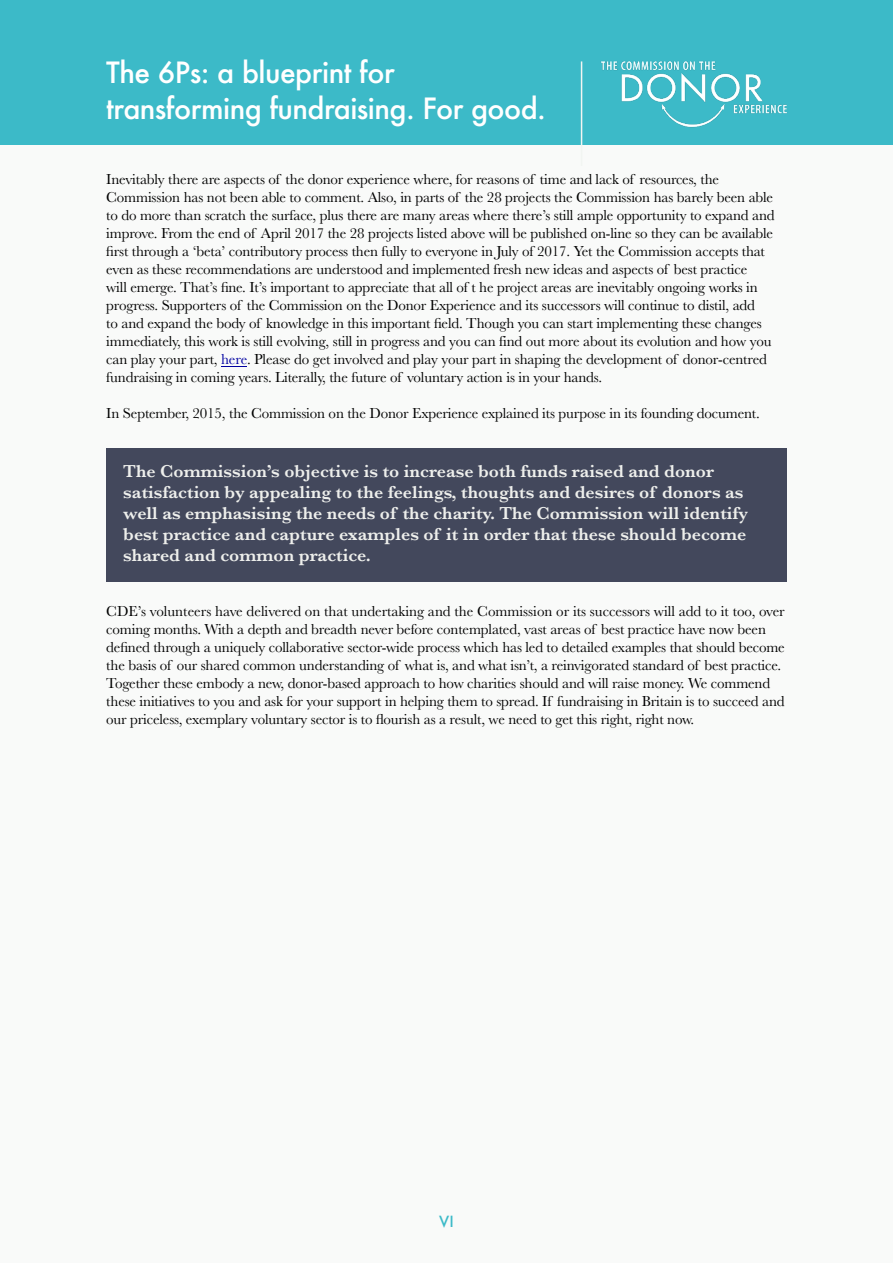
<style>
.page{position:relative;width:893px;height:1263px;background:#f9faf9}
.page>*{position:absolute;margin:0;border:0;box-sizing:border-box;transform-origin:0 0}
.t1{font:500 28.5px/36px "Futura";letter-spacing:-.02em;color:#fff}
.t2{font:600 18px/21px "Baskerville";color:#eeefec}
.t3{font:15px/18px "Baskerville";letter-spacing:-.01em;color:#000}
.t4{font:500 15px "Futura";color:#3cbac8}
.s1{color:#0000a0}
</style>
<div class="page">
<svg style="left:222px;top:366px;width:25px;height:1px"></svg>
<div style="left:0;top:0;width:893px;height:145px;background:#3cbac8"></div>
<img style="left:601px;top:61px;width:186px;height:67px">
<hr style="left:581px;top:61px;width:1px;height:105px;background:#f2f5f2">
<div style="left:106px;top:448px;width:681px;height:133px;background:#43485c"></div>
<h1 class="t1" style="left:106px;top:54px;width:441px">The 6Ps: a blueprint for transforming fundraising. For good.</h1>
<p class="t3" style="left:106px;top:170px;width:670px">Inevitably there are aspects of the donor experience where, for reasons of time and lack of resources, the Commission has not been able to comment. Also, in parts of the 28 projects the Commission has barely been able to do more than scratch the surface, plus there are many areas where there’s still ample opportunity to expand and improve. From the end of April 2017 the 28 projects listed above will be published on-line so they can be available first through a ‘beta’ contributory process then fully to everyone in July of 2017. Yet the Commission accepts that even as these recommendations are understood and implemented fresh new ideas and aspects of best practice<br>will emerge. That’s fine. It’s important to appreciate that all of t he project areas are inevitably ongoing works in progress. Supporters of the Commission on the Donor Experience and its successors will continue to distil, add<br>to and expand the body of knowledge in this important field. Though you can start implementing these changes immediately, this work is still evolving, still in progress and you can find out more about its evolution and how you can play your part, <span class="s1">here</span>. Please do get involved and play your part in shaping the development of donor-centred fundraising in coming years. Literally, the future of voluntary action is in your hands.</p>
<p class="t3" style="left:106px;top:404px;width:655px">In September, 2015, the Commission on the Donor Experience explained its purpose in its founding document.</p>
<p class="t2" style="left:123px;top:461px;width:626px">The Commission’s objective is to increase both funds raised and donor satisfaction by appealing to the feelings, thoughts and desires of donors as well as emphasising the needs of the charity. The Commission will identify best practice and capture examples of it in order that these should become shared and common practice.</p>
<p class="t3" style="left:106px;top:602px;width:680px">CDE’s volunteers have delivered on that undertaking and the Commission or its successors will add to it too, over coming months. With a depth and breadth never before contemplated, vast areas of best practice have now been defined through a uniquely collaborative sector-wide process which has led to detailed examples that should become the basis of our shared common understanding of what is, and what isn’t, a reinvigorated standard of best practice.<br>Together these embody a new, donor-based approach to how charities should and will raise money. We commend these initiatives to you and ask for your support in helping them to spread. If fundraising in Britain is to succeed and our priceless, exemplary voluntary sector is to flourish as a result, we need to get this right, right now.</p>
<p class="t4" style="left:439px;top:1211px;width:16px">VI</p>
<p class="t4" style="left:442px;top:1211px;width:11px">7</p>
</div>
